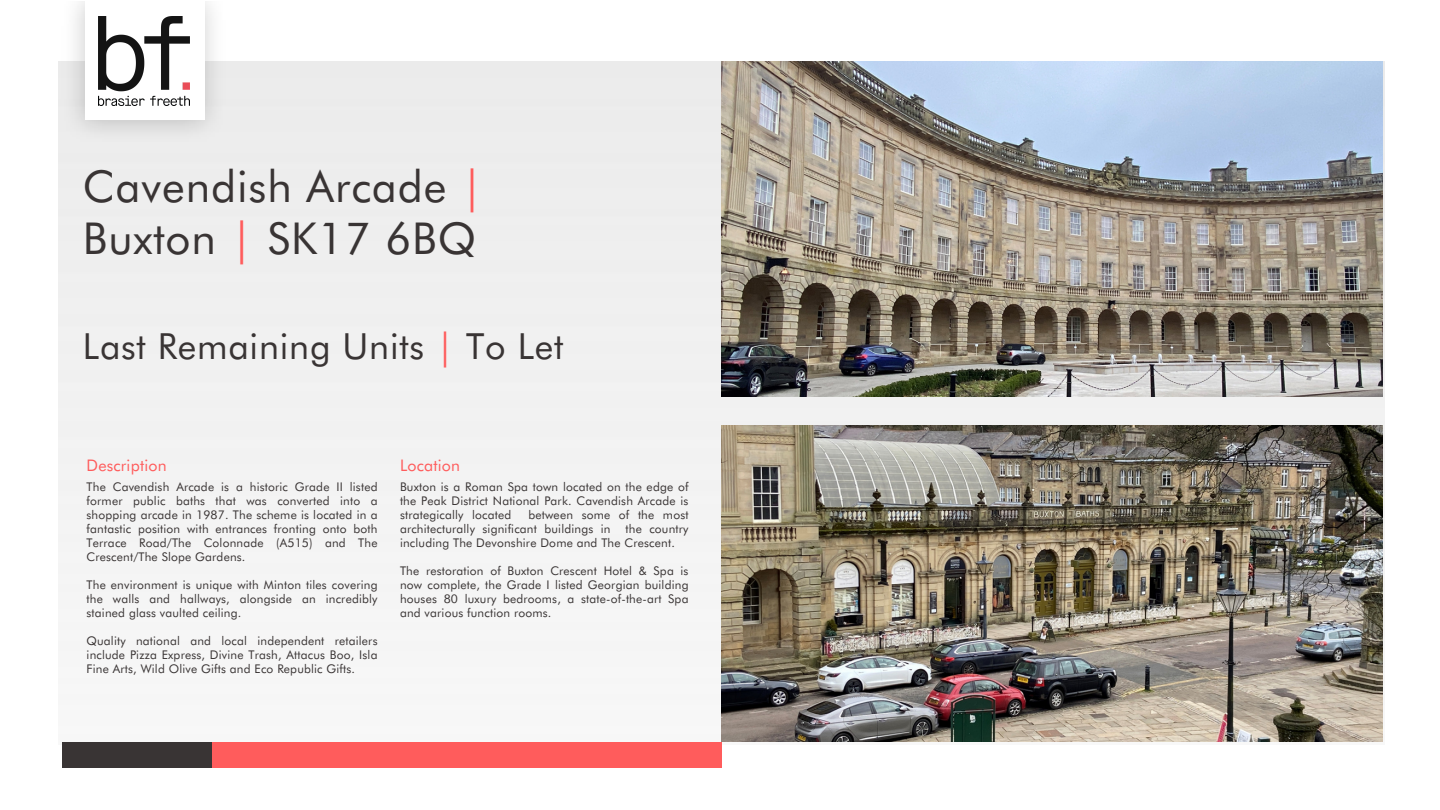
<style>
.page{position:relative;width:1440px;height:810px;background:#fff}
.page>*{position:absolute;margin:0;border:0;box-sizing:border-box;transform-origin:0 0}
.t1{font:44px/52.4px "Futura BT";letter-spacing:.02em;color:#393434}
.t2{font:36px "Futura BT";letter-spacing:.02em;color:#393434}
.t3{font:16px "Futura BT";letter-spacing:.01em;color:#ff5c5c}
.t4{font:12px/14px "Futura BT";letter-spacing:.015em;color:#393434;text-align:justify}
.s1{color:#ff5c5c}
</style>
<div class="page">
<div style="left:58px;top:62px;width:1326px;height:682px;background:#f1f1f1"></div>
<img style="left:722px;top:62px;width:661px;height:334px">
<img style="left:62px;top:2px;width:163px;height:139px">
<div style="left:85px;top:0;width:119px;height:119px;background:#fff"></div>
<img style="left:98px;top:17px;width:92px;height:88px">
<div style="left:208px;top:742px;width:513px;height:26px;background:#ff5c5c"></div>
<div style="left:62px;top:742px;width:150px;height:26px;background:#393434"></div>
<img style="left:722px;top:425px;width:661px;height:317px">
<h1 class="t1" style="left:83px;top:157px;width:402px">Cavendish Arcade <span class="s1">|<br></span>Buxton <span class="s1">|</span> SK17 6BQ</h1>
<h2 class="t2" style="left:83px;top:319px;width:482px">Last Remaining Units <span class="s1">|</span> To Let</h2>
<h3 class="t3" style="left:87px;top:453px;width:82px">Description</h3>
<p class="t4" style="left:87px;top:479px;width:292px">The Cavendish Arcade is a historic Grade II listed former public baths that was converted into a shopping arcade in 1987. The scheme is located in a fantastic position with entrances fronting onto both Terrace Road/The Colonnade (A515) and The Crescent/The Slope Gardens.</p>
<p class="t4" style="left:87px;top:577px;width:292px">The environment is unique with Minton tiles covering the walls and hallways, alongside an incredibly stained glass vaulted ceiling.</p>
<p class="t4" style="left:87px;top:633px;width:292px">Quality national and local independent retailers include Pizza Express, Divine Trash, Attacus Boo, Isla Fine Arts, Wild Olive Gifts and Eco Republic Gifts.</p>
<h3 class="t3" style="left:400px;top:453px;width:62px">Location</h3>
<p class="t4" style="left:400px;top:479px;width:290px">Buxton is a Roman Spa town located on the edge of the Peak District National Park. Cavendish Arcade is strategically located</p>
<p class="t4" style="left:400px;top:507px;width:290px;text-indent:128px">between some of the most architecturally significant buildings in the country including The Devonshire Dome and The Crescent.</p>
<p class="t4" style="left:400px;top:563px;width:290px">The restoration of Buxton Crescent Hotel &amp; Spa is now complete, the Grade I listed Georgian building houses 80 luxury bedrooms, a state-of-the-art Spa and various function rooms.</p>
</div>
